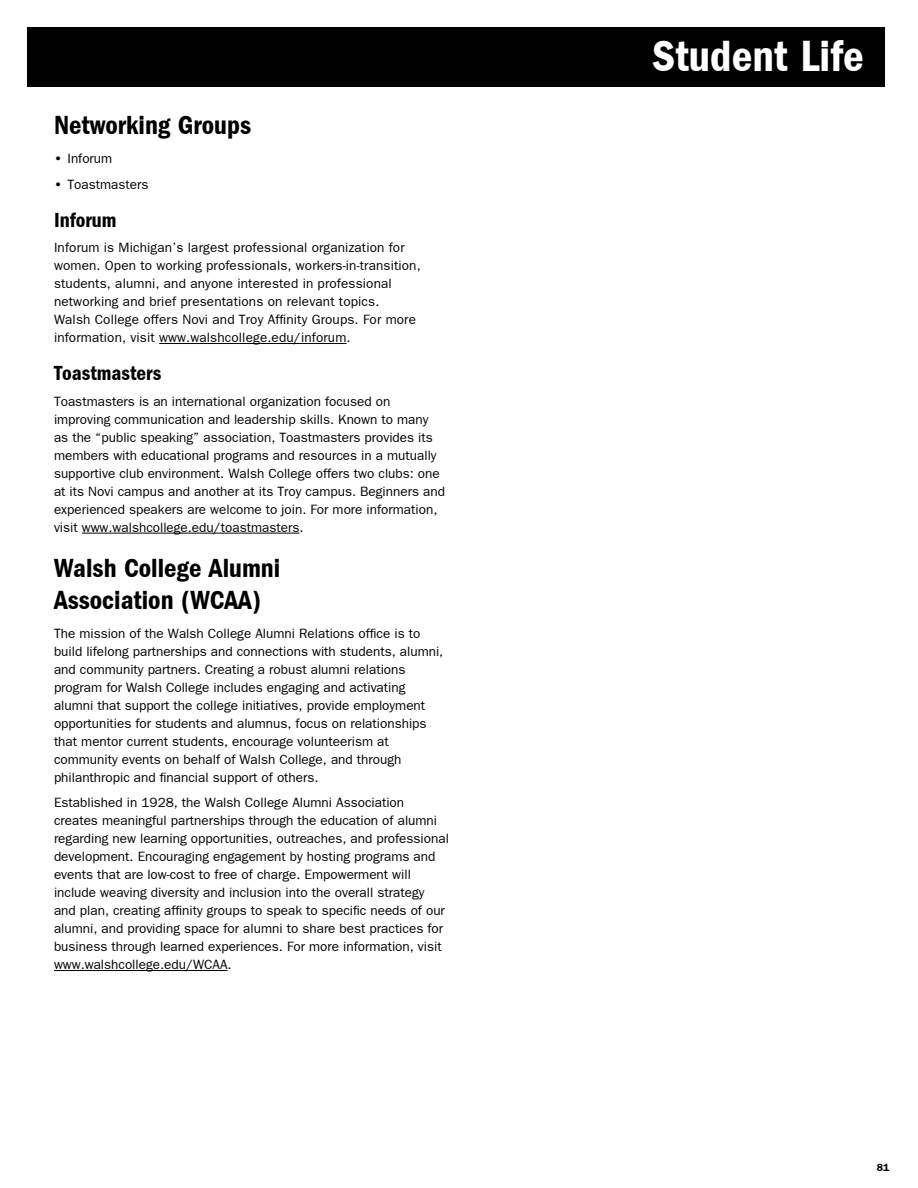
<style>
.page{position:relative;width:918px;height:1188px;background:#fff}
.page>*{position:absolute;margin:0;border:0;box-sizing:border-box;transform-origin:0 0}
.t1{font:600 condensed 45px "Franklin Gothic";color:#fff}
.t2{font:600 condensed 27px/31.5px "Franklin Gothic";color:#000}
.t3{font:600 condensed 21px "Franklin Gothic";color:#000}
.t4{font:13.5px/18px "Franklin Gothic";color:#000}
.t5{font:600 10.5px "Franklin Gothic";color:#000}
.s1{font-weight:600}
</style>
<div class="page">
<div style="left:27px;top:27px;width:857px;height:59px;background:#000"></div>
<hr style="left:159px;top:343px;width:188px;height:1px;background:#000">
<hr style="left:82px;top:533px;width:217px;height:1px;background:#000">
<hr style="left:54px;top:970px;width:174px;height:1px;background:#000">
<h2 class="t2" style="left:54px;top:110px;width:199px">Networking Groups</h2>
<p class="t4" style="left:54px;top:150px;width:60px"><span class="s1">•</span> Inforum</p>
<p class="t4" style="left:54px;top:175px;width:96px"><span class="s1">•</span> Toastmasters</p>
<h3 class="t3" style="left:54px;top:208px;width:64px">Inforum</h3>
<p class="t4" style="left:54px;top:239px;width:368px">Inforum is Michigan’s largest professional organization for women. Open to working professionals, workers-in-transition, students, alumni, and anyone interested in professional networking and brief presentations on relevant topics.<br>Walsh College offers Novi and Troy Affinity Groups. For more information, visit www.walshcollege.edu/inforum.</p>
<h3 class="t3" style="left:54px;top:361px;width:109px">Toastmasters</h3>
<p class="t4" style="left:54px;top:392px;width:392px">Toastmasters is an international organization focused on improving communication and leadership skills. Known to many as the “public speaking” association, Toastmasters provides its members with educational programs and resources in a mutually supportive club environment. Walsh College offers two clubs: one at its Novi campus and another at its Troy campus. Beginners and experienced speakers are welcome to join. For more information, visit www.walshcollege.edu/toastmasters.</p>
<h2 class="t2" style="left:54px;top:553px;width:228px">Walsh College Alumni<br>Association (WCAA)</h2>
<p class="t4" style="left:54px;top:624px;width:391px">The mission of the Walsh College Alumni Relations office is to build lifelong partnerships and connections with students, alumni, and community partners. Creating a robust alumni relations program for Walsh College includes engaging and activating alumni that support the college initiatives, provide employment opportunities for students and alumnus, focus on relationships that mentor current students, encourage volunteerism at community events on behalf of Walsh College, and through philanthropic and financial support of others.</p>
<p class="t4" style="left:54px;top:794px;width:397px">Established in 1928, the Walsh College Alumni Association creates meaningful partnerships through the education of alumni regarding new learning opportunities, outreaches, and professional development. Encouraging engagement by hosting programs and events that are low-cost to free of charge. Empowerment will include weaving diversity and inclusion into the overall strategy and plan, creating affinity groups to speak to specific needs of our alumni, and providing space for alumni to share best practices for business through learned experiences. For more information, visit www.walshcollege.edu/WCAA.</p>
<h1 class="t1" style="left:652px;top:30px;width:213px">Student Life</h1>
<p class="t5" style="left:877px;top:1161px;width:14px">81</p>
</div>
